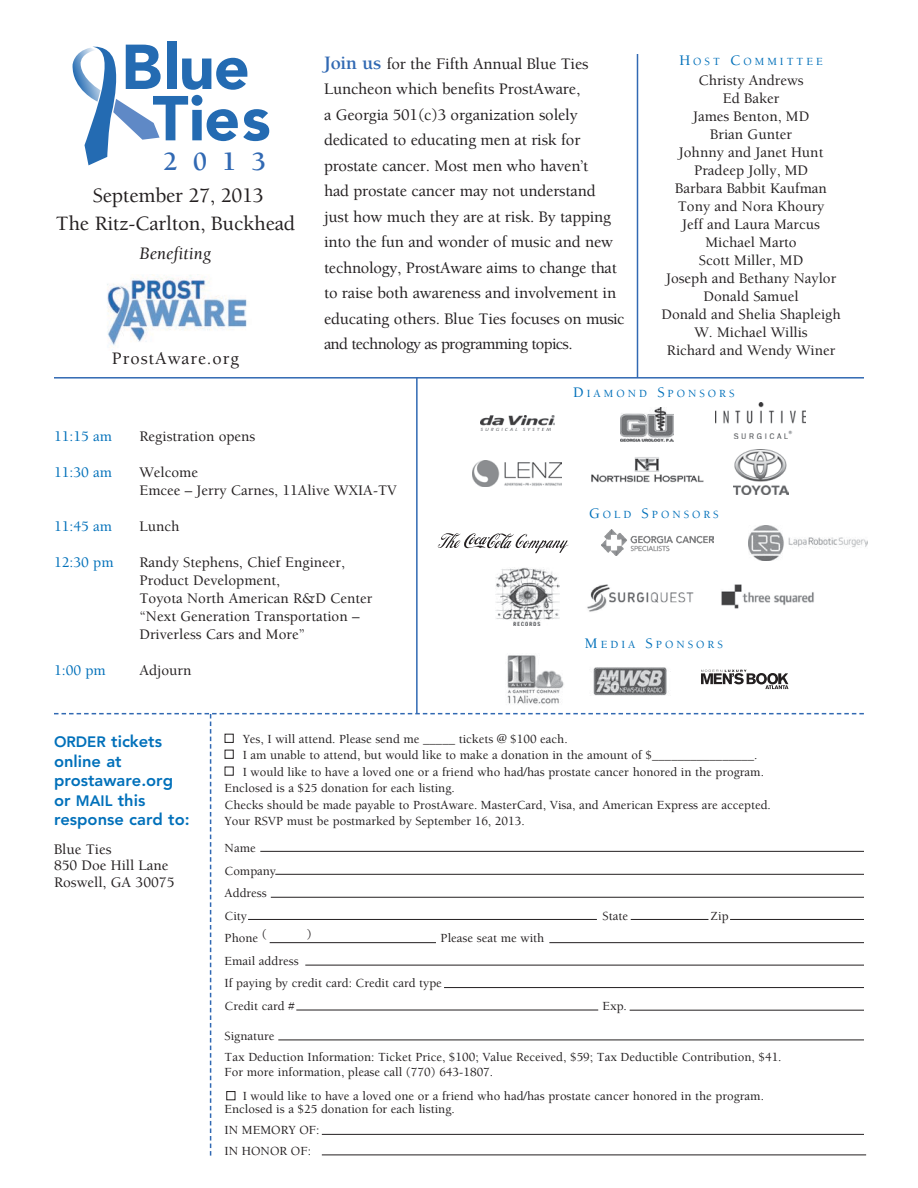
<style>
.page{position:relative;width:918px;height:1188px;background:#fff}
.page>*{position:absolute;margin:0;border:0;box-sizing:border-box;transform-origin:0 0}
.t1{font:700 27px "Berkeley";color:#3169b3}
.t2{font:500 21px/28.5px "Berkeley";letter-spacing:-.01em;color:#231f20;text-align:center}
.t3{font:500 18px "Berkeley";letter-spacing:.05em;color:#231f20}
.t4{font:italic 18px "Berkeley";color:#231f20}
.t5{font:500 16.5px/25.5px "Berkeley";letter-spacing:-.01em;color:#231f20}
.t6{font:800 16.5px/19.5px "Avenir";color:#0070ba}
.t7{font:500 15px/18px "Berkeley";color:#231f20}
.t8{font:500 15px "Berkeley";color:#0070ba}
.t9{font:500 12.75px/22.5px "Berkeley";color:#231f20}
.t10{font:500 11.25px "Berkeley";letter-spacing:.265em;color:#0070ba}
.s1{font-weight:700;font-size:19.5px;color:#3169b3}
.s2{font-size:15px}
</style>
<div class="page">
<div style="left:167px;top:42px;width:9px;height:47px;background:#246bb2"></div>
<svg style="left:72px;top:45px;width:197px;height:120px"></svg>
<img style="left:107px;top:274px;width:140px;height:77px">
<hr style="left:54px;top:377px;width:810px;height:2px;background:#3169b3">
<hr style="left:416px;top:377px;width:2px;height:336px;background:#3169b3">
<hr style="left:637px;top:54px;width:1px;height:324px;background:#3169b3">
<svg style="left:54px;top:713px;width:810px;height:443px"></svg>
<img style="left:749px;top:525px;width:119px;height:36px">
<img style="left:496px;top:567px;width:64px;height:58px">
<img style="left:507px;top:655px;width:57px;height:49px">
<img style="left:480px;top:416px;width:75px;height:15px">
<img style="left:620px;top:407px;width:53px;height:34px">
<img style="left:716px;top:402px;width:90px;height:36px">
<img style="left:591px;top:457px;width:113px;height:26px">
<img style="left:593px;top:667px;width:74px;height:29px">
<img style="left:721px;top:584px;width:93px;height:25px">
<svg style="left:438px;top:533px;width:131px;height:20px"></svg>
<svg style="left:701px;top:670px;width:87px;height:19px"></svg>
<img style="left:601px;top:530px;width:113px;height:26px">
<img style="left:734px;top:449px;width:55px;height:46px">
<img style="left:472px;top:460px;width:90px;height:27px">
<img style="left:587px;top:584px;width:107px;height:28px">
<div style="left:225px;top:734px;width:9px;height:9px;border:1px solid #231f20"></div>
<div style="left:225px;top:750px;width:9px;height:9px;border:1px solid #231f20"></div>
<div style="left:225px;top:767px;width:9px;height:9px;border:1px solid #231f20"></div>
<hr style="left:260px;top:851px;width:604px;height:1px;background:#231f20">
<hr style="left:275px;top:874px;width:589px;height:1px;background:#231f20">
<hr style="left:271px;top:897px;width:593px;height:1px;background:#231f20">
<hr style="left:248px;top:919px;width:349px;height:1px;background:#231f20">
<hr style="left:270px;top:942px;width:166px;height:1px;background:#231f20">
<hr style="left:631px;top:919px;width:77px;height:1px;background:#231f20">
<hr style="left:730px;top:919px;width:134px;height:1px;background:#231f20">
<hr style="left:549px;top:942px;width:315px;height:1px;background:#231f20">
<hr style="left:305px;top:965px;width:559px;height:1px;background:#231f20">
<hr style="left:322px;top:1134px;width:542px;height:1px;background:#231f20">
<hr style="left:322px;top:1155px;width:544px;height:1px;background:#231f20">
<hr style="left:444px;top:987px;width:420px;height:1px;background:#231f20">
<hr style="left:630px;top:1010px;width:234px;height:1px;background:#231f20">
<hr style="left:296px;top:1010px;width:302px;height:1px;background:#231f20">
<hr style="left:278px;top:1040px;width:586px;height:1px;background:#231f20">
<div style="left:226px;top:1091px;width:9px;height:9px;border:1px solid #231f20"></div>
<h1 class="t1" style="left:164px;top:147px;width:104px">2013</h1>
<h2 class="t2" style="left:56px;top:181px;width:241px">September 27, 2013<br>The Ritz-Carlton, Buckhead</h2>
<h3 class="t4" style="left:140px;top:244px;width:73px">Benefiting</h3>
<h3 class="t3" style="left:112px;top:349px;width:129px">ProstAware.org</h3>
<p class="t5" style="left:324px;top:51px;width:302px"><span class="s1">Join us</span> for the Fifth Annual Blue Ties Luncheon which benefits ProstAware,<br>a Georgia 501(c)3 organization solely dedicated to educating men at risk for prostate cancer. Most men who haven’t<br>had prostate cancer may not understand just how much they are at risk. By tapping into the fun and wonder of music and new technology, ProstAware aims to change that to raise both awareness and involvement in educating others. Blue Ties focuses on music and technology as programming topics.</p>
<p class="t10" style="left:679px;top:56px;width:145px"><span class="s2">H</span>OST <span class="s2">C</span>OMMITTEE</p>
<p class="t7" style="left:661px;top:72px;width:181px;text-align:center">Christy Andrews<br>Ed Baker<br>James Benton, MD<br>Brian Gunter<br>Johnny and Janet Hunt<br>Pradeep Jolly, MD<br>Barbara Babbit Kaufman<br>Tony and Nora Khoury<br>Jeff and Laura Marcus<br>Michael Marto<br>Scott Miller, MD<br>Joseph and Bethany Naylor<br>Donald Samuel<br>Donald and Shelia Shapleigh<br>W. Michael Willis<br>Richard and Wendy Winer</p>
<p class="t10" style="left:573px;top:387px;width:163px"><span class="s2">D</span>IAMOND <span class="s2">S</span>PONSORS</p>
<p class="t8" style="left:54px;top:428px;width:60px">11:15 am</p>
<p class="t7" style="left:140px;top:428px;width:117px">Registration opens</p>
<p class="t8" style="left:54px;top:464px;width:60px">11:30 am</p>
<p class="t7" style="left:140px;top:464px;width:259px">Welcome<br>Emcee – Jerry Carnes, 11Alive WXIA-TV</p>
<p class="t8" style="left:54px;top:518px;width:60px">11:45 am</p>
<p class="t7" style="left:140px;top:518px;width:42px">Lunch</p>
<p class="t8" style="left:54px;top:554px;width:61px">12:30 pm</p>
<p class="t7" style="left:140px;top:554px;width:234px">Randy Stephens, Chief Engineer,<br>Product Development,<br>Toyota North American R&amp;D Center “Next Generation Transportation –<br>Driverless Cars and More”</p>
<p class="t8" style="left:54px;top:662px;width:53px">1:00 pm</p>
<p class="t7" style="left:140px;top:662px;width:53px">Adjourn</p>
<p class="t10" style="left:589px;top:509px;width:131px"><span class="s2">G</span>OLD <span class="s2">S</span>PONSORS</p>
<p class="t10" style="left:585px;top:639px;width:139px"><span class="s2">M</span>EDIA <span class="s2">S</span>PONSORS</p>
<p class="t6" style="left:54px;top:732px;width:137px"><span class="s2">Order</span> tickets online at prostaware.org or <span class="s2">mail</span> this response card to:</p>
<p class="t7" style="left:54px;top:841px;width:122px;line-height:16.5px">Blue Ties<br>850 Doe Hill Lane<br>Roswell, GA 30075</p>
<p class="t9" style="left:243px;top:728px;width:327px">Yes, I will attend. Please send me _____ tickets @ $100 each.</p>
<p class="t9" style="left:243px;top:744px;width:516px">I am unable to attend, but would like to make a donation in the amount of $________________.</p>
<p class="t9" style="left:243px;top:761px;width:523px">I would like to have a loved one or a friend who had/has prostate cancer honored in the program.</p>
<p class="t9" style="left:225px;top:777px;width:232px">Enclosed is a $25 donation for each listing.</p>
<p class="t9" style="left:225px;top:794px;width:548px">Checks should be made payable to ProstAware. MasterCard, Visa, and American Express are accepted.</p>
<p class="t9" style="left:225px;top:810px;width:302px">Your RSVP must be postmarked by September 16, 2013.</p>
<p class="t9" style="left:225px;top:837px;width:53px">Name<br>Company<br>Address<br>City</p>
<p class="t9" style="left:603px;top:905px;width:27px">State</p>
<p class="t9" style="left:711px;top:905px;width:19px">Zip</p>
<p class="t9" style="left:225px;top:927px;width:44px">Phone (</p>
<p class="t9" style="left:307px;top:923px;width:6px">)</p>
<p class="t9" style="left:441px;top:927px;width:105px">Please seat me with</p>
<p class="t9" style="left:225px;top:950px;width:219px">Email address<br>If paying by credit card: Credit card type<br>Credit card #</p>
<p class="t9" style="left:603px;top:995px;width:26px">Exp.</p>
<p class="t9" style="left:225px;top:1025px;width:558px;line-height:21px">Signature<br>Tax Deduction Information: Ticket Price, $100; Value Received, $59; Tax Deductible Contribution, $41.</p>
<p class="t9" style="left:243px;top:1060px;width:523px;line-height:24px;text-indent:-18px">For more information, please call (770) 643-1807.<br>I would like to have a loved one or a friend who had/has prostate cancer honored in the program.</p>
<p class="t9" style="left:225px;top:1099px;width:232px;line-height:21px">Enclosed is a $25 donation for each listing.<br>IN MEMORY OF:<br>IN HONOR OF:</p>
</div>
